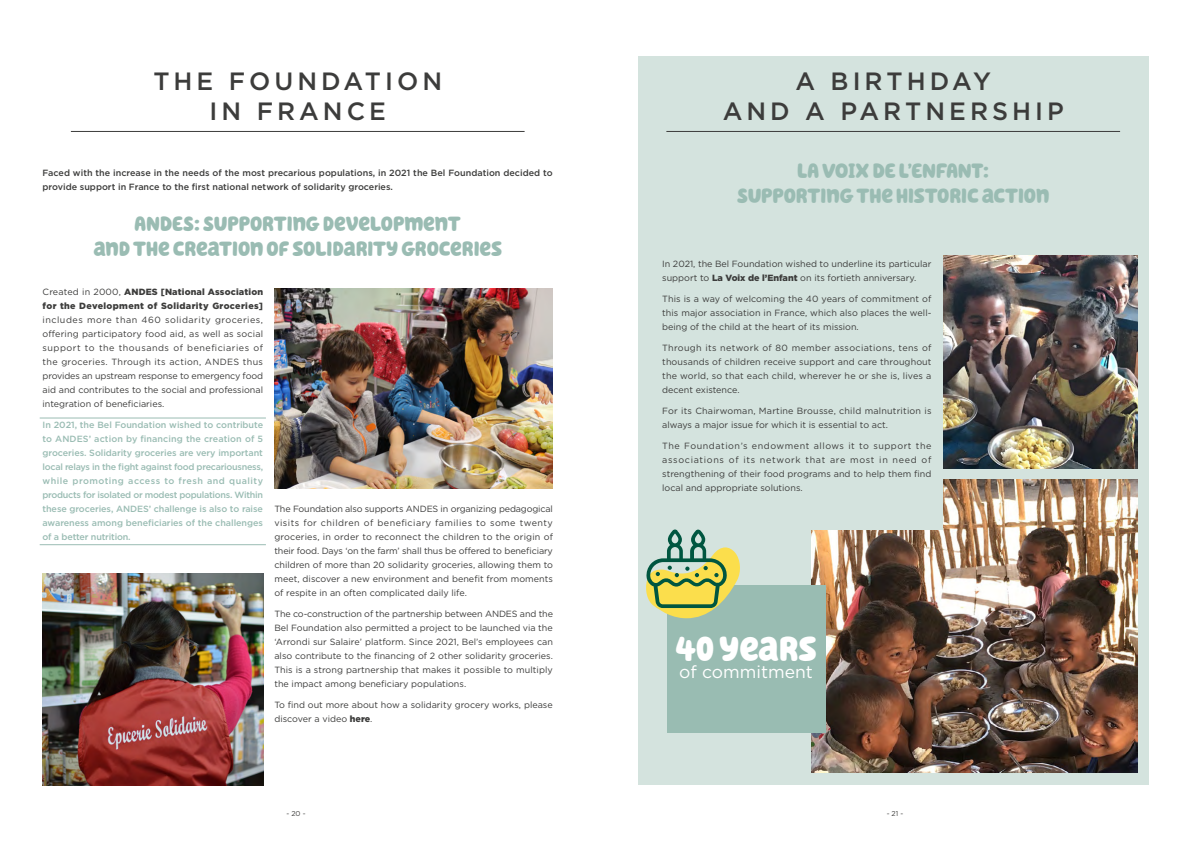
<style>
.page{position:relative;width:1191px;height:842px;background:#fff}
.page>*{position:absolute;margin:0;border:0;box-sizing:border-box;transform-origin:0 0}
.t1{font:35px "Hello Headline";color:#fff}
.t2{font:500 25px/30px "Gotham";letter-spacing:.16em;color:#3c3c3b;text-align:center}
.t3{font:21px/25.2px "Hello Headline";color:#9abcb3;text-align:center}
.t4{font:17.5px "Gotham";color:#fff}
.t5{font:9px/14px "Gotham";color:#3c3c3b;text-align:justify}
.t6{font:500 9px/14px "Gotham";letter-spacing:-.005em;color:#9abcb3;text-align:justify}
.t7{font:500 9px/14px "Gotham";color:#3c3c3b}
.t8{font:9px/14px "Gotham";letter-spacing:.02em;color:#3c3c3b}
.t9{font:900 9px/14px "Gotham";letter-spacing:.035em;color:#3c3c3b}
.t10{font:7px "Gotham";color:#3c3c3b}
.s1{font-weight:400}
.s2{font-weight:900}
</style>
<div class="page">
<div style="left:638px;top:57px;width:510px;height:728px;background:#d4e3de"></div>
<img style="left:274px;top:289px;width:279px;height:200px">
<hr style="left:71px;top:131px;width:453px;height:1px;background:#3c3c3b">
<hr style="left:666px;top:131px;width:454px;height:1px;background:#3c3c3b">
<hr style="left:40px;top:544px;width:226px;height:1px;background:#9abcb3">
<hr style="left:40px;top:418px;width:226px;height:1px;background:#9abcb3">
<img style="left:43px;top:574px;width:220px;height:211px">
<img style="left:812px;top:479px;width:325px;height:293px">
<img style="left:943px;top:256px;width:194px;height:212px">
<div style="left:651px;top:248px;width:291px;height:282px;background:#d4e3de"></div>
<div style="left:667px;top:585px;width:158px;height:147px;background:#99bcb2"></div>
<svg style="left:646px;top:529px;width:94px;height:89px"></svg>
<h2 class="t2" style="left:153px;top:65px;width:290px">THE FOUNDATION<br>IN FRANCE</h2>
<h2 class="t2" style="left:722px;top:65px;width:342px">A BIRTHDAY<br>AND A PARTNERSHIP</h2>
<p class="t7" style="left:43px;top:166px;width:512px">Faced with the increase in the needs of the most precarious populations, in 2021 the Bel Foundation decided to provide support in France to the first national network of solidarity groceries.</p>
<h3 class="t3" style="left:93px;top:211px;width:410px">ANDES: SUPPORTING DEVELOPMENT<br>AND THE CREATION OF SOLIDARITY GROCERIES</h3>
<p class="t9" style="left:43px;top:285px;width:222px"><span class="s1">Created in 2000,</span> ANDES [National Association for the Development of Solidarity Groceries]</p>
<p class="t5" style="left:43px;top:313px;width:222px">includes more than 460 solidarity groceries, offering participatory food aid, as well as social support to the thousands of beneficiaries of the groceries. Through its action, ANDES thus provides an upstream response to emergency food aid and contributes to the social and professional integration of beneficiaries.</p>
<p class="t6" style="left:43px;top:418px;width:222px">In 2021, the Bel Foundation wished to contribute to ANDES’ action by financing the creation of 5 groceries. Solidarity groceries are very important local relays in the fight against food precariousness, while promoting access to fresh and quality products for isolated or modest populations. Within these groceries, ANDES’ challenge is also to raise awareness among beneficiaries of the challenges of a better nutrition.</p>
<p class="t5" style="left:274px;top:502px;width:280px">The Foundation also supports ANDES in organizing pedagogical visits for children of beneficiary families to some twenty groceries, in order to reconnect the children to the origin of their food. Days ‘on the farm’ shall thus be offered to beneficiary children of more than 20 solidarity groceries, allowing them to meet, discover a new environment and benefit from moments of respite in an often complicated daily life.</p>
<p class="t5" style="left:274px;top:607px;width:280px">The co-construction of the partnership between ANDES and the Bel Foundation also permitted a project to be launched via the ‘Arrondi sur Salaire’ platform. Since 2021, Bel’s employees can also contribute to the financing of 2 other solidarity groceries.<br>This is a strong partnership that makes it possible to multiply the impact among beneficiary populations.</p>
<p class="t5" style="left:274px;top:698px;width:280px">To find out more about how a solidarity grocery works, please discover a video <span class="s2">here</span>.</p>
<h3 class="t3" style="left:737px;top:159px;width:314px">LA VOIX DE L’ENFANT:<br>SUPPORTING THE HISTORIC ACTION</h3>
<p class="t5" style="left:662px;top:257px;width:271px">In 2021, the Bel Foundation wished to underline its particular support to <span class="s2">La Voix de l’Enfant</span> on its fortieth anniversary.</p>
<p class="t5" style="left:662px;top:292px;width:271px">This is a way of welcoming the 40 years of commitment of this major association in France, which also places the well&shy;being of the child at the heart of its mission.</p>
<p class="t5" style="left:662px;top:341px;width:271px">Through its network of 80 member associations, tens of thousands of children receive support and care throughout the world, so that each child, wherever he or she is, lives a decent existence.</p>
<p class="t8" style="left:662px;top:404px;width:271px">For its Chairwoman, Martine Brousse, child malnutrition is always a major issue for which it is essential to act.</p>
<p class="t5" style="left:662px;top:439px;width:271px">The Foundation’s endowment allows it to support the associations of its network that are most in need of strengthening of their food programs and to help them find local and appropriate solutions.</p>
<h1 class="t1" style="left:675px;top:628px;width:143px">40 YEARS</h1>
<h3 class="t4" style="left:679px;top:661px;width:135px">of commitment</h3>
<p class="t10" style="left:286px;top:809px;width:21px">- 20 -</p>
<p class="t10" style="left:886px;top:809px;width:18px">- 21 -</p>
</div>
